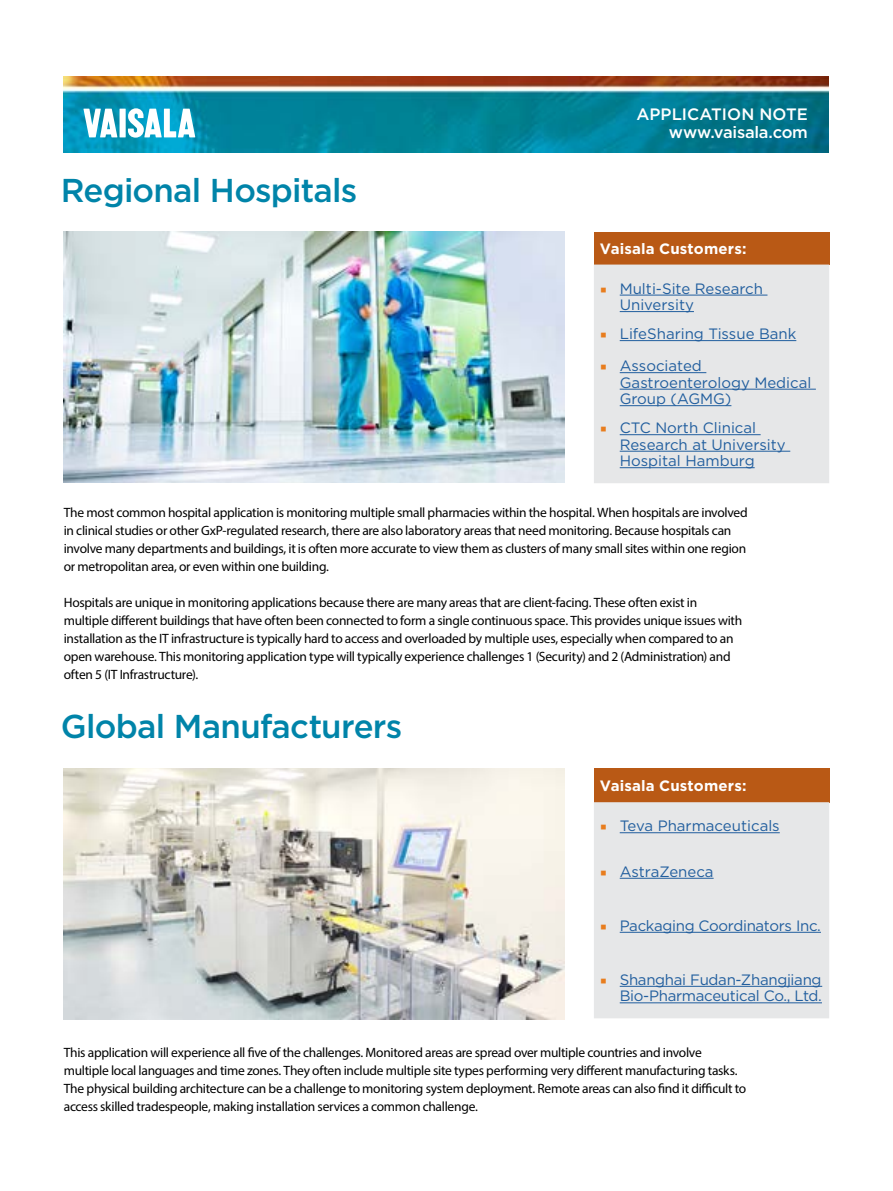
<style>
.page{position:relative;width:893px;height:1191px;background:#fff}
.page>*{position:absolute;margin:0;border:0;box-sizing:border-box;transform-origin:0 0}
.t1{font:500 33px "Gotham";letter-spacing:-.025em;color:#0084a9}
.t2{font:500 16.5px "Gotham";letter-spacing:-.005em;color:#fff}
.t3{font:15px/16.5px "Gotham";color:#215e9e}
.t4{font:15px/16.5px "Gotham";letter-spacing:-.02em;color:#215e9e;text-align:right}
.t5{font:700 15px "Gotham";letter-spacing:.01em;color:#fff}
.t6{font:13.5px/18px "Myriad Pro";letter-spacing:-.02em;color:#000}
.s1{font-family:"Arial";font-weight:900;font-size:21px;color:#e87d1e}
</style>
<div class="page">
<img style="left:64px;top:77px;width:765px;height:76px">
<svg style="left:83px;top:109px;width:34px;height:28px"></svg>
<div style="left:120px;top:109px;width:6px;height:28px;background:#fff"></div>
<svg style="left:128px;top:108px;width:67px;height:30px"></svg>
<img style="left:64px;top:232px;width:500px;height:250px">
<img style="left:64px;top:768px;width:500px;height:251px">
<div style="left:594px;top:232px;width:235px;height:32px;background:#b95915"></div>
<div style="left:594px;top:264px;width:235px;height:219px;background:#e6e7e8"></div>
<hr style="left:620px;top:295px;width:147px;height:1px;background:#215e9e">
<hr style="left:620px;top:311px;width:74px;height:1px;background:#215e9e">
<hr style="left:620px;top:340px;width:176px;height:1px;background:#215e9e">
<hr style="left:620px;top:372px;width:86px;height:1px;background:#215e9e">
<hr style="left:620px;top:389px;width:196px;height:1px;background:#215e9e">
<hr style="left:620px;top:405px;width:111px;height:1px;background:#215e9e">
<hr style="left:620px;top:434px;width:141px;height:1px;background:#215e9e">
<hr style="left:620px;top:451px;width:170px;height:1px;background:#215e9e">
<hr style="left:620px;top:467px;width:135px;height:1px;background:#215e9e">
<div style="left:594px;top:768px;width:235px;height:34px;background:#b95915"></div>
<div style="left:594px;top:802px;width:235px;height:216px;background:#e6e7e8"></div>
<hr style="left:620px;top:832px;width:160px;height:1px;background:#215e9e">
<hr style="left:620px;top:878px;width:94px;height:1px;background:#215e9e">
<hr style="left:620px;top:932px;width:201px;height:1px;background:#215e9e">
<hr style="left:620px;top:986px;width:202px;height:1px;background:#215e9e">
<hr style="left:620px;top:1002px;width:202px;height:1px;background:#215e9e">
<p class="t2" style="left:636px;top:103px;width:173px">APPLICATION NOTE</p>
<h1 class="t1" style="left:61px;top:168px;width:298px">Regional Hospitals</h1>
<p class="t2" style="left:669px;top:121px;width:141px">www.vaisala.com</p>
<p class="t5" style="left:600px;top:239px;width:148px">Vaisala Customers:</p>
<p class="t3" style="left:620px;top:280px;width:145px;text-indent:-20px"><span class="s1">▪</span> Multi-Site Research<br>University</p>
<p class="t3" style="left:600px;top:325px;width:198px"><span class="s1">▪</span> LifeSharing Tissue Bank</p>
<p class="t3" style="left:620px;top:357px;width:193px;text-indent:-20px"><span class="s1">▪</span> Associated<br>Gastroenterology Medical<br>Group (AGMG)</p>
<p class="t3" style="left:620px;top:419px;width:168px;text-indent:-20px"><span class="s1">▪</span> CTC North Clinical<br>Research at University<br>Hospital Hamburg</p>
<p class="t6" style="left:64px;top:503px;width:685px">The most common hospital application is monitoring multiple small pharmacies within the hospital. When hospitals are involved in clinical studies or other GxP-regulated research, there are also laboratory areas that need monitoring. Because hospitals can involve many departments and buildings, it is often more accurate to view them as clusters of many small sites within one region or metropolitan area, or even within one building.</p>
<p class="t6" style="left:64px;top:593px;width:680px">Hospitals are unique in monitoring applications because there are many areas that are client-facing. These often exist in multiple different buildings that have often been connected to form a single continuous space. This provides unique issues with installation as the IT infrastructure is typically hard to access and overloaded by multiple uses, especially when compared to an open warehouse. This monitoring application type will typically experience challenges 1 (Security) and 2 (Administration) and often 5 (IT Infrastructure).</p>
<h1 class="t1" style="left:61px;top:704px;width:343px">Global Manufacturers</h1>
<p class="t5" style="left:600px;top:775px;width:148px">Vaisala Customers:</p>
<p class="t3" style="left:600px;top:817px;width:181px"><span class="s1">▪</span> Teva Pharmaceuticals</p>
<p class="t3" style="left:600px;top:863px;width:115px"><span class="s1">▪</span> AstraZeneca</p>
<p class="t4" style="left:600px;top:917px;width:223px"><span class="s1">▪</span> Packaging Coordinators Inc.</p>
<p class="t4" style="left:600px;top:971px;width:224px"><span class="s1">▪</span> Shanghai Fudan-Zhangjiang<br>Bio-Pharmaceutical Co., Ltd.</p>
<p class="t6" style="left:64px;top:1043px;width:684px">This application will experience all five of the challenges. Monitored areas are spread over multiple countries and involve multiple local languages and time zones. They often include multiple site types performing very different manufacturing tasks.<br>The physical building architecture can be a challenge to monitoring system deployment. Remote areas can also find it difficult to access skilled tradespeople, making installation services a common challenge.</p>
</div>
